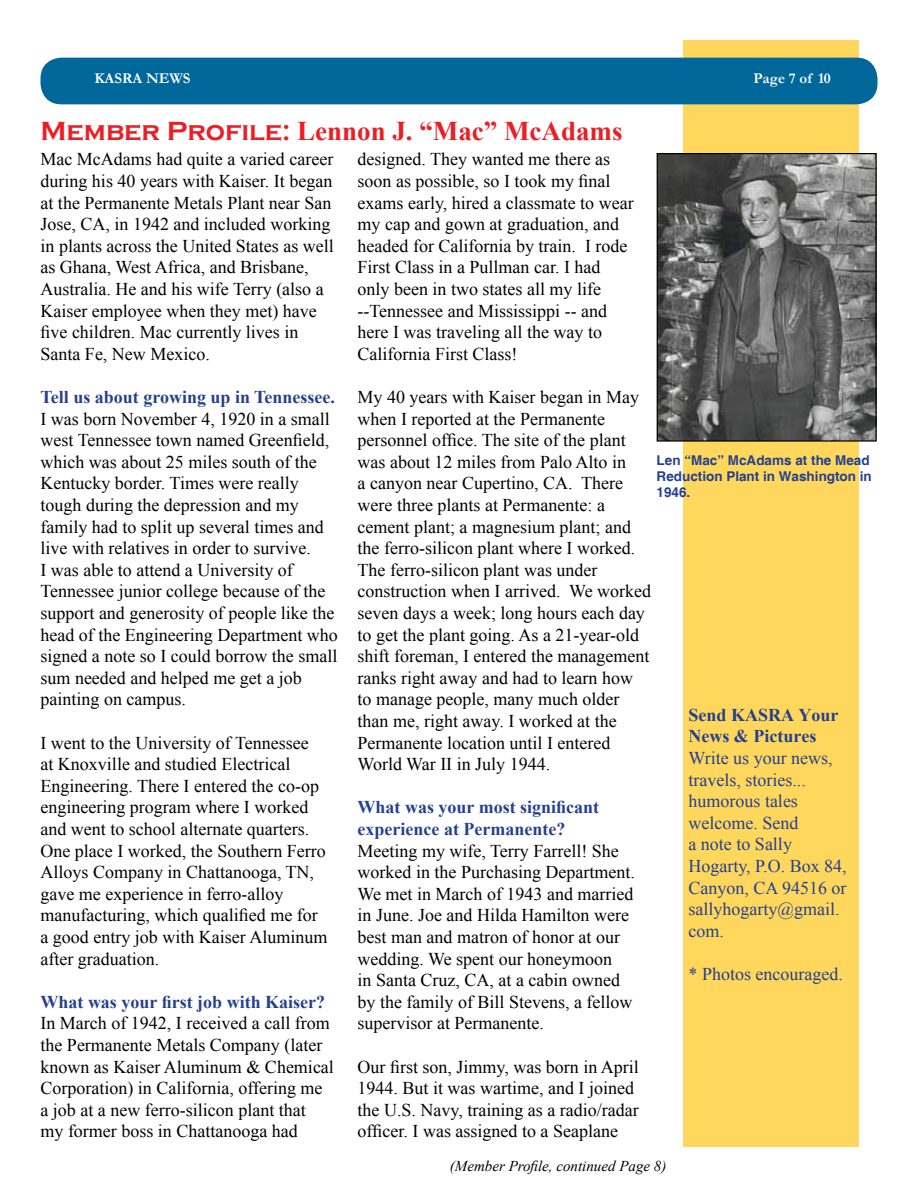
<style>
.page{position:relative;width:918px;height:1188px;background:#fff}
.page>*{position:absolute;margin:0;border:0;box-sizing:border-box;transform-origin:0 0}
.t1{font:700 27px "Times New Roman";color:#ed1d24}
.t2{font:18px/21.6px "Times New Roman";color:#000}
.t3{font:18px/21.6px "Times New Roman";color:#25408f}
.t4{font:700 18px/21.6px "Times New Roman";color:#25408f}
.t5{font:italic 15px "Times New Roman";color:#000}
.t6{font:700 15px "Garamond";color:#fff}
.t7{font:700 13.5px/16.2px "Helvetica";color:#25408f}
.s1{font-family:"Copperplate Gothic"}
</style>
<div class="page">
<div style="left:684px;top:40px;width:175px;height:1108px;background:#ffd75c"></div>
<div style="left:40px;top:58px;width:838px;height:46px;background:#00679b;border-radius:21px"></div>
<img style="left:659px;top:155px;width:216px;height:285px">
<div style="left:657px;top:153px;width:220px;height:289px;border:1px solid #000"></div>
<p class="t6" style="left:94px;top:68px;width:98px">KASRA NEWS</p>
<p class="t6" style="left:754px;top:68px;width:79px">Page 7 of 10</p>
<h1 class="t1" style="left:40px;top:113px;width:584px"><span class="s1">Member Profile:</span> Lennon J. “Mac” McAdams</h1>
<p class="t2" style="left:40px;top:148px;width:295px">Mac McAdams had quite a varied career during his 40 years with Kaiser. It began at the Permanente Metals Plant near San Jose, CA, in 1942 and included working in plants across the United States as well as Ghana, West Africa, and Brisbane, Australia. He and his wife Terry (also a Kaiser employee when they met) have five children. Mac currently lives in Santa Fe, New Mexico.</p>
<p class="t4" style="left:40px;top:386px;width:296px">Tell us about growing up in Tennessee.</p>
<p class="t2" style="left:40px;top:408px;width:299px">I was born November 4, 1920 in a small west Tennessee town named Greenfield, which was about 25 miles south of the Kentucky border. Times were really tough during the depression and my family had to split up several times and live with relatives in order to survive.<br>I was able to attend a University of Tennessee junior college because of the support and generosity of people like the head of the Engineering Department who signed a note so I could borrow the small sum needed and helped me get a job painting on campus.</p>
<p class="t2" style="left:40px;top:732px;width:288px">I went to the University of Tennessee<br>at Knoxville and studied Electrical Engineering. There I entered the co-op engineering program where I worked and went to school alternate quarters.<br>One place I worked, the Southern Ferro Alloys Company in Chattanooga, TN, gave me experience in ferro-alloy manufacturing, which qualified me for a good entry job with Kaiser Aluminum after graduation.</p>
<p class="t4" style="left:40px;top:991px;width:286px">What was your first job with Kaiser?</p>
<p class="t2" style="left:40px;top:1012px;width:295px">In March of 1942, I received a call from the Permanente Metals Company (later known as Kaiser Aluminum &amp; Chemical Corporation) in California, offering me a job at a new ferro-silicon plant that<br>my former boss in Chattanooga had</p>
<p class="t2" style="left:358px;top:148px;width:278px">designed. They wanted me there as soon as possible, so I took my final exams early, hired a classmate to wear my cap and gown at graduation, and headed for California by train. I rode First Class in a Pullman car. I had only been in two states all my life --Tennessee and Mississippi -- and here I was traveling all the way to California First Class!</p>
<p class="t2" style="left:358px;top:386px;width:295px">My 40 years with Kaiser began in May when I reported at the Permanente personnel office. The site of the plant was about 12 miles from Palo Alto in<br>a canyon near Cupertino, CA. There were three plants at Permanente: a cement plant; a magnesium plant; and the ferro-silicon plant where I worked.<br>The ferro-silicon plant was under construction when I arrived. We worked seven days a week; long hours each day to get the plant going. As a 21-year-old shift foreman, I entered the management ranks right away and had to learn how to manage people, many much older than me, right away. I worked at the Permanente location until I entered World War II in July 1944.</p>
<p class="t4" style="left:358px;top:796px;width:243px">What was your most significant experience at Permanente?</p>
<p class="t2" style="left:358px;top:840px;width:279px">Meeting my wife, Terry Farrell! She worked in the Purchasing Department.<br>We met in March of 1943 and married in June. Joe and Hilda Hamilton were best man and matron of honor at our wedding. We spent our honeymoon<br>in Santa Cruz, CA, at a cabin owned by the family of Bill Stevens, a fellow supervisor at Permanente.</p>
<p class="t2" style="left:358px;top:1056px;width:283px">Our first son, Jimmy, was born in April 1944. But it was wartime, and I joined the U.S. Navy, training as a radio/radar officer. I was assigned to a Seaplane</p>
<p class="t5" style="left:450px;top:1156px;width:218px">(Member Profile, continued Page 8)</p>
<p class="t7" style="left:657px;top:452px;width:217px">Len “Mac” McAdams at the Mead<br>Reduction Plant in Washington in<br>1946.</p>
<p class="t4" style="left:688px;top:704px;width:152px">Send KASRA Your<br>News &amp; Pictures</p>
<p class="t3" style="left:688px;top:747px;width:160px">Write us your news, travels, stories... humorous tales welcome. Send<br>a note to Sally<br>Hogarty, P.O. Box 84,<br>Canyon, CA 94516 or sallyhogarty@gmail. com.</p>
<p class="t3" style="left:688px;top:963px;width:156px">* Photos encouraged.</p>
</div>
